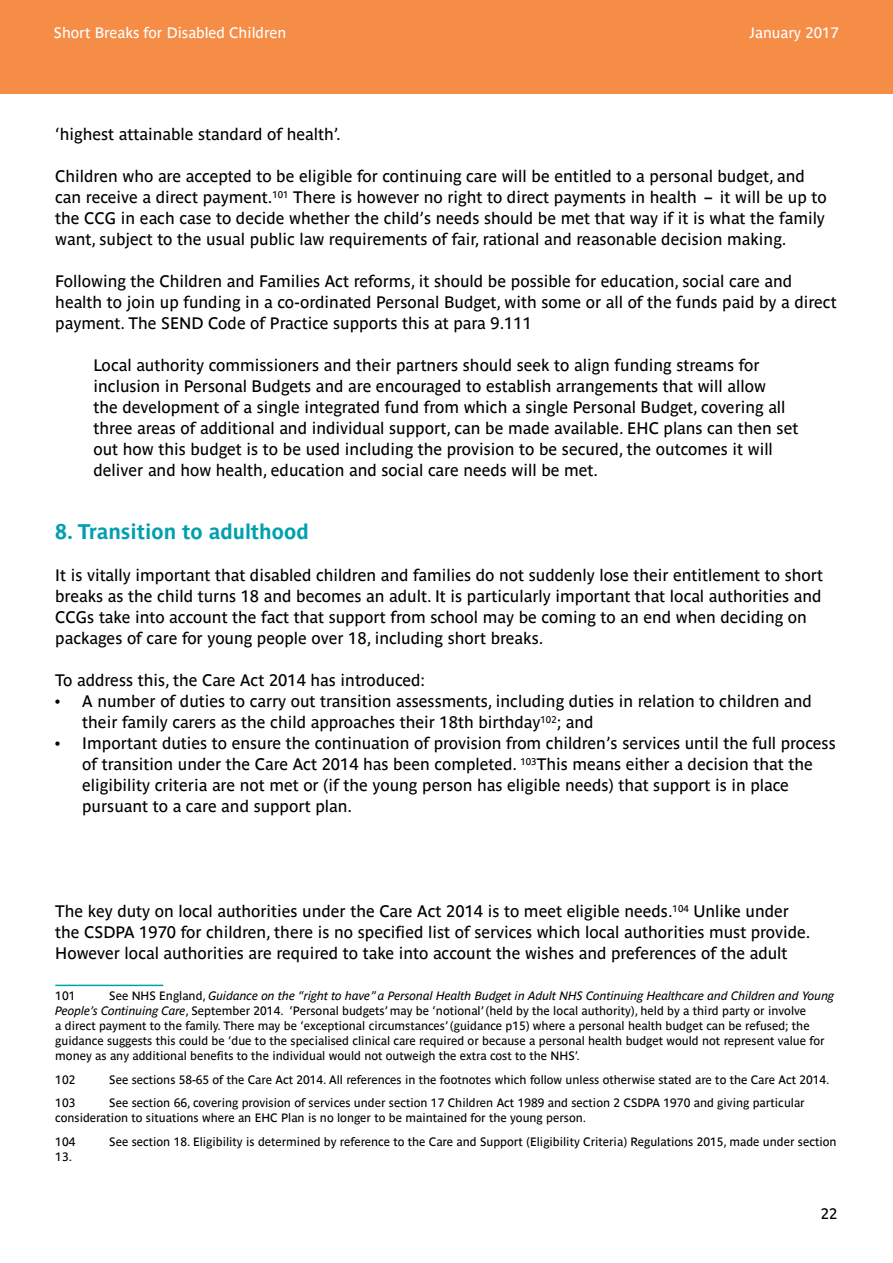
<style>
.page{position:relative;width:893px;height:1263px;background:#fff}
.page>*{position:absolute;margin:0;border:0;box-sizing:border-box;transform-origin:0 0}
.t1{font:700 21px "Parisine Std";color:#00a0af}
.t2{font:16.5px/21px "Parisine Std";color:#000}
.t3{font:15px "Parisine Std";color:#fff}
.t4{font:15px "Parisine Std";color:#000}
.t5{font:12px/15px "Parisine Std";color:#000}
.s1{font-style:italic}
</style>
<div class="page">
<hr style="left:55px;top:985px;width:108px;height:1px;background:#00a0af">
<div style="left:0;top:0;width:893px;height:94px;background:#f68d47"></div>
<p class="t3" style="left:54px;top:24px;width:234px">Short Breaks for Disabled Children</p>
<p class="t3" style="left:750px;top:24px;width:91px">January 2017</p>
<p class="t2" style="left:55px;top:124px;width:287px">‘highest attainable standard of health’.</p>
<p class="t2" style="left:55px;top:166px;width:773px">Children who are accepted to be eligible for continuing care will be entitled to a personal budget, and can receive a direct payment.<sup>101</sup> There is however no right to direct payments in health – it will be up to the CCG in each case to decide whether the child’s needs should be met that way if it is what the family want, subject to the usual public law requirements of fair, rational and reasonable decision making.</p>
<p class="t2" style="left:55px;top:271px;width:783px">Following the Children and Families Act reforms, it should be possible for education, social care and health to join up funding in a co-ordinated Personal Budget, with some or all of the funds paid by a direct payment. The SEND Code of Practice supports this at para 9.111</p>
<p class="t2" style="left:94px;top:355px;width:706px">Local authority commissioners and their partners should seek to align funding streams for inclusion in Personal Budgets and are encouraged to establish arrangements that will allow<br>the development of a single integrated fund from which a single Personal Budget, covering all three areas of additional and individual support, can be made available. EHC plans can then set out how this budget is to be used including the provision to be secured, the outcomes it will deliver and how health, education and social care needs will be met.</p>
<p class="t1" style="left:55px;top:520px;width:255px">8. Transition to adulthood</p>
<p class="t2" style="left:55px;top:565px;width:769px">It is vitally important that disabled children and families do not suddenly lose their entitlement to short breaks as the child turns 18 and becomes an adult. It is particularly important that local authorities and CCGs take into account the fact that support from school may be coming to an end when deciding on packages of care for young people over 18, including short breaks.</p>
<p class="t2" style="left:55px;top:670px;width:371px">To address this, the Care Act 2014 has introduced:</p>
<p class="t2" style="left:82px;top:691px;width:731px;text-indent:-27px">• A number of duties to carry out transition assessments, including duties in relation to children and their family carers as the child approaches their 18th birthday<sup>102</sup>; and</p>
<p class="t2" style="left:82px;top:733px;width:755px;text-indent:-27px">• Important duties to ensure the continuation of provision from children’s services until the full process of transition under the Care Act 2014 has been completed. <sup>103</sup>This means either a decision that the eligibility criteria are not met or (if the young person has eligible needs) that support is in place pursuant to a care and support plan.</p>
<p class="t2" style="left:55px;top:901px;width:757px">The key duty on local authorities under the Care Act 2014 is to meet eligible needs.<sup>104</sup> Unlike under the CSDPA 1970 for children, there is no specified list of services which local authorities must provide.<br>However local authorities are required to take into account the wishes and preferences of the adult</p>
<p class="t5" style="left:55px;top:989px;width:22px">101</p>
<p class="t5" style="left:55px;top:989px;width:780px;text-indent:54px">See NHS England, <span class="s1">Guidance on the “right to have” a Personal Health Budget in Adult NHS Continuing Healthcare and Children and Young People’s Continuing Care</span>, September 2014. ‘Personal budgets’ may be ‘notional’ (held by the local authority), held by a third party or involve<br>a direct payment to the family. There may be ‘exceptional circumstances’ (guidance p15) where a personal health budget can be refused; the guidance suggests this could be ‘due to the specialised clinical care required or because a personal health budget would not represent value for money as any additional benefits to the individual would not outweigh the extra cost to the NHS’.</p>
<p class="t5" style="left:55px;top:1072px;width:22px">102</p>
<p class="t5" style="left:109px;top:1072px;width:722px">See sections 58-65 of the Care Act 2014. All references in the footnotes which follow unless otherwise stated are to the Care Act 2014.</p>
<p class="t5" style="left:55px;top:1096px;width:22px">103</p>
<p class="t5" style="left:55px;top:1096px;width:751px;text-indent:54px">See section 66, covering provision of services under section 17 Children Act 1989 and section 2 CSDPA 1970 and giving particular consideration to situations where an EHC Plan is no longer to be maintained for the young person.</p>
<p class="t5" style="left:55px;top:1134px;width:22px">104</p>
<p class="t5" style="left:109px;top:1134px;width:729px">See section 18. Eligibility is determined by reference to the Care and Support (Eligibility Criteria) Regulations 2015, made under section</p>
<p class="t5" style="left:55px;top:1149px;width:18px">13.</p>
<p class="t4" style="left:821px;top:1205px;width:18px">22</p>
</div>
